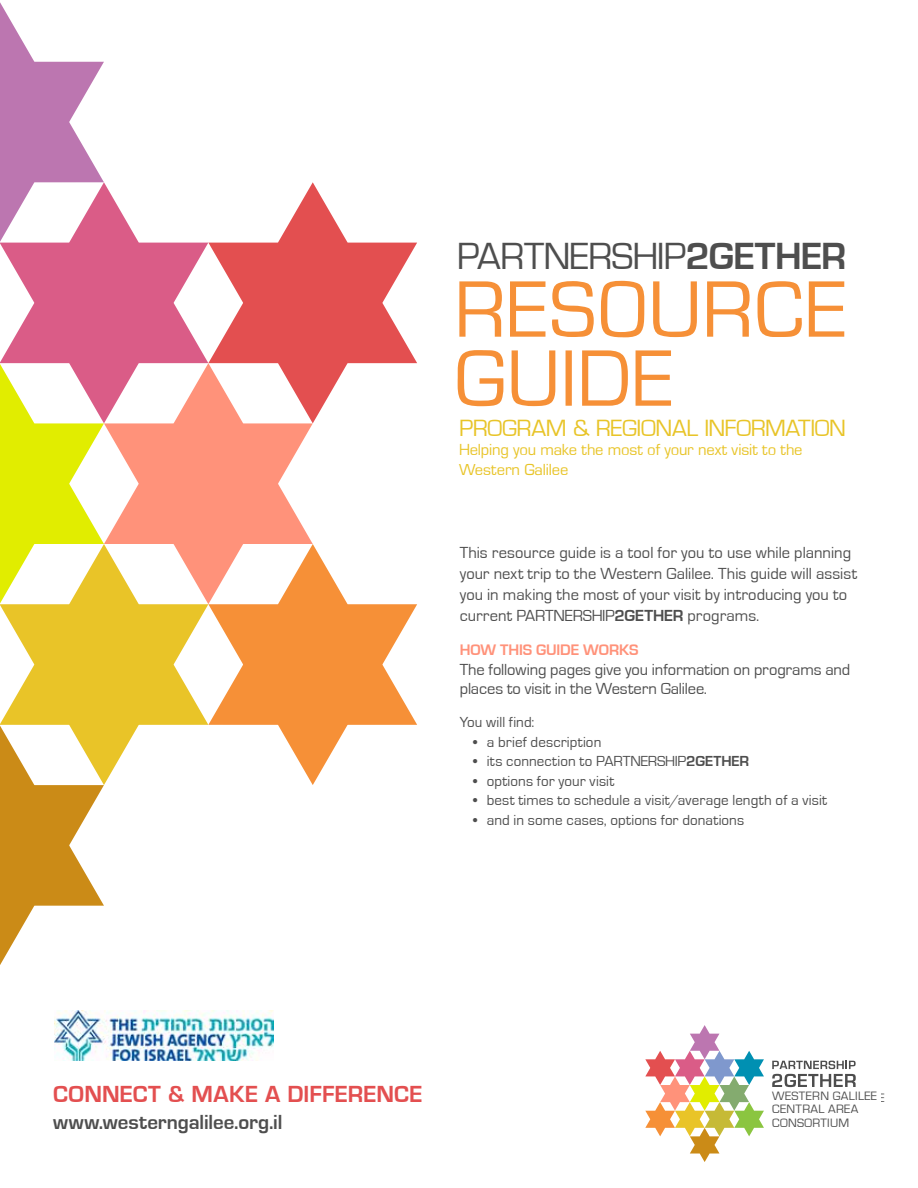
<style>
.page{position:relative;width:918px;height:1188px;background:#fff}
.page>*{position:absolute;margin:0;border:0;box-sizing:border-box;transform-origin:0 0}
.t1{font:82.8px/69px "Eurostile Roman DTC";letter-spacing:.015em;color:#f69037}
.t2{font:39px "Eurostile";letter-spacing:-.025em;color:#4e4e4e}
.t3{font:24.15px "Eurostile";letter-spacing:-.015em;color:#e8c428}
.t4{font:700 24px "Eurostile";letter-spacing:.01em;color:#e34f50}
.t5{font:700 21px "Eurostile";letter-spacing:-.005em;color:#4e4e4e}
.t6{font:16.5px/21px "Eurostile";color:#4e4e4e}
.t7{font:16.5px/19.8px "Eurostile Roman DTC";letter-spacing:-.005em;color:#e8c428}
.t8{font:700 15.75px "Eurostile";letter-spacing:-.005em;color:#ff927a}
.t9{font:15px "Eurostile";letter-spacing:.005em;color:#4e4e4e}
.t10{font:12.45px/13.2px "Eurostile";letter-spacing:.025em;color:#4d4d4d}
.s1{font-weight:700}
</style>
<div class="page">
<svg style="left:645px;top:1025px;width:211px;height:137px"></svg>
<svg style="left:208px;top:182px;width:209px;height:241px;fill:#e34f50"></svg>
<svg style="left:104px;top:363px;width:209px;height:181px;fill:#ff927a"></svg>
<svg style="left:208px;top:544px;width:209px;height:241px"></svg>
<svg style="left:0;top:544px;width:208px;height:241px;fill:#e9c428"></svg>
<svg style="left:0;top:726px;width:104px;height:239px"></svg>
<svg style="left:0;top:2px;width:104px;height:180px"></svg>
<svg style="left:0;top:423px;width:104px;height:180px"></svg>
<svg style="left:0;top:182px;width:208px;height:241px"></svg>
<img style="left:54px;top:1011px;width:219px;height:50px">
<h2 class="t2" style="left:457px;top:235px;width:391px">PARTNERSHIP<span class="s1">2GETHER</span></h2>
<h1 class="t1" style="left:454px;top:275px;width:394px">RESOURCE<br>GUIDE</h1>
<h3 class="t3" style="left:459px;top:415px;width:384px">Program &amp; Regional Information</h3>
<p class="t7" style="left:459px;top:440px;width:345px">Helping you make the most of your next visit to the<br>Western Galilee</p>
<p class="t6" style="left:460px;top:542px;width:399px">This resource guide is a tool for you to use while planning your next trip to the Western Galilee. This guide will assist you in making the most of your visit by introducing you to current PARTNERSHIP<span class="s1">2GETHER</span> programs.</p>
<p class="t8" style="left:460px;top:641px;width:151px">How this Guide work</p>
<p class="t8" style="left:629px;top:641px;width:11px">s</p>
<p class="t6" style="left:460px;top:660px;width:392px;line-height:19.5px">The following pages give you information on programs and places to visit in the Western Galilee.</p>
<p class="t9" style="left:460px;top:714px;width:76px">You will find:</p>
<p class="t9" style="left:473px;top:734px;width:130px">• a brief description</p>
<p class="t9" style="left:473px;top:753px;width:277px">• its connection to PARTNERSHIP<span class="s1">2GETHER</span></p>
<p class="t9" style="left:473px;top:773px;width:143px">• options for your visit</p>
<p class="t9" style="left:473px;top:792px;width:355px">• best times to schedule a visit/average length of a visit</p>
<p class="t9" style="left:473px;top:812px;width:273px">• and in some cases, options for donations</p>
<h3 class="t4" style="left:53px;top:1081px;width:371px">CONNECT &amp; MAKE A DIFFERENCE</h3>
<p class="t10" style="left:772px;top:1090px;width:106px">WESTERN GALILEE<br>CENTRAL AREA</p>
<p class="t10" style="left:780px;top:1091px;width:106px">WESTERN GALIL E<br>CENTRAL AREA<br>CONSORTIUM</p>
<p class="t5" style="left:53px;top:1110px;width:231px">www.westerngalilee.org.il</p>
<p class="t10" style="left:772px;top:1116px;width:79px">CONSORTIUM</p>
</div>
